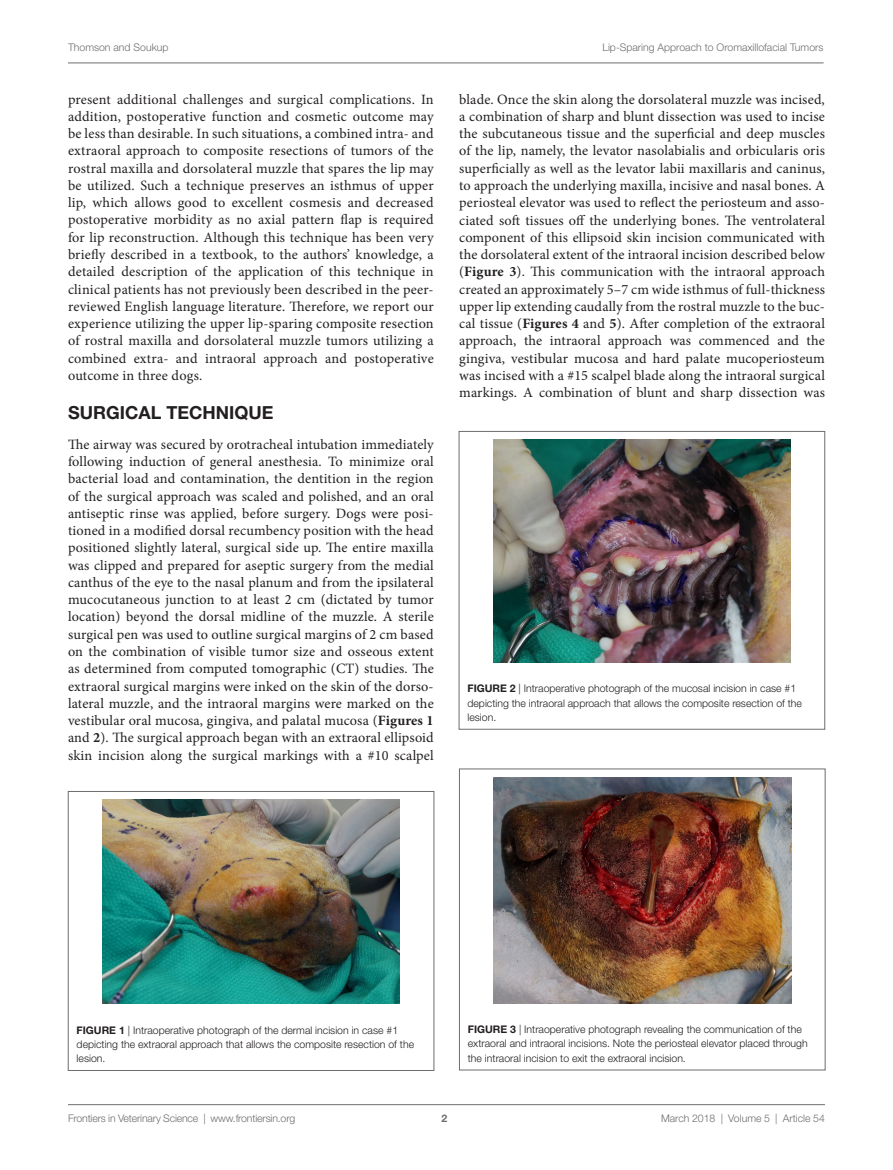
<style>
.page{position:relative;width:893px;height:1170px;background:#fff}
.page>*{position:absolute;margin:0;border:0;box-sizing:border-box;transform-origin:0 0}
.t1{font:700 18px "Helvetica Neue LT Std";color:#231f20}
.t2{font:14.25px/17.2px "Minion Pro";letter-spacing:.01em;color:#231f20;text-align:justify}
.t3{font:300 10.5px/14.2px "Helvetica Neue LT Std";color:#231f20}
.t4{font:300 10.5px "Helvetica Neue LT Std";color:#6c6d70}
.t5{font:700 10.5px "Helvetica Neue LT Std";color:#6c6d70}
.s1{font-weight:700}
</style>
<div class="page">
<img style="left:493px;top:777px;width:298px;height:225px">
<img style="left:493px;top:440px;width:298px;height:222px">
<div style="left:459px;top:431px;width:366px;height:298px;border:1px solid #6c6d70"></div>
<img style="left:102px;top:799px;width:298px;height:204px">
<div style="left:68px;top:791px;width:366px;height:279px;border:1px solid #6c6d70"></div>
<hr style="left:68px;top:63px;width:756px;height:1px;background:#6c6d70">
<hr style="left:68px;top:1104px;width:757px;height:1px;background:#6c6d70">
<p class="t4" style="left:68px;top:41px;width:102px">Thomson and Soukup</p>
<p class="t4" style="left:602px;top:41px;width:223px">Lip-Sparing Approach to Oromaxillofacial Tumors</p>
<p class="t2" style="left:68px;top:90px;width:367px">present additional challenges and surgical complications. In addition, postoperative function and cosmetic outcome may be less than desirable. In such situations, a combined intra- and extraoral approach to composite resections of tumors of the rostral maxilla and dorsolateral muzzle that spares the lip may be utilized. Such a technique preserves an isthmus of upper lip, which allows good to excellent cosmesis and decreased postoperative morbidity as no axial pattern flap is required for lip reconstruction. Although this technique has been very briefly described in a textbook, to the authors’ knowledge, a detailed description of the application of this technique in clinical patients has not previously been described in the peer&shy;reviewed English language literature. Therefore, we report our experience utilizing the upper lip-sparing composite resection of rostral maxilla and dorsolateral muzzle tumors utilizing a combined extra- and intraoral approach and postoperative outcome in three dogs.</p>
<p class="t1" style="left:68px;top:401px;width:205px">SURGICAL TECHNIQUE</p>
<p class="t2" style="left:68px;top:435px;width:367px">The airway was secured by orotracheal intubation immediately following induction of general anesthesia. To minimize oral bacterial load and contamination, the dentition in the region of the surgical approach was scaled and polished, and an oral antiseptic rinse was applied, before surgery. Dogs were posi&shy;tioned in a modified dorsal recumbency position with the head positioned slightly lateral, surgical side up. The entire maxilla was clipped and prepared for aseptic surgery from the medial canthus of the eye to the nasal planum and from the ipsilateral mucocutaneous junction to at least 2 cm (dictated by tumor location) beyond the dorsal midline of the muzzle. A sterile surgical pen was used to outline surgical margins of 2 cm based on the combination of visible tumor size and osseous extent as determined from computed tomographic (CT) studies. The extraoral surgical margins were inked on the skin of the dorso&shy;lateral muzzle, and the intraoral margins were marked on the vestibular oral mucosa, gingiva, and palatal mucosa (<span class="s1">Figures 1 </span>and <span class="s1">2</span>). The surgical approach began with an extraoral ellipsoid skin incision along the surgical markings with a #10 scalpel</p>
<p class="t2" style="left:459px;top:91px;width:367px">blade. Once the skin along the dorsolateral muzzle was incised, a combination of sharp and blunt dissection was used to incise the subcutaneous tissue and the superficial and deep muscles of the lip, namely, the levator nasolabialis and orbicularis oris superficially as well as the levator labii maxillaris and caninus, to approach the underlying maxilla, incisive and nasal bones. A periosteal elevator was used to reflect the periosteum and asso&shy;ciated soft tissues off the underlying bones. The ventrolateral component of this ellipsoid skin incision communicated with the dorsolateral extent of the intraoral incision described below (<span class="s1">Figure 3</span>). This communication with the intraoral approach created an approximately 5–7 cm wide isthmus of full-thickness upper lip extending caudally from the rostral muzzle to the buc&shy;cal tissue (<span class="s1">Figures 4</span> and <span class="s1">5</span>). After completion of the extraoral approach, the intraoral approach was commenced and the gingiva, vestibular mucosa and hard palate mucoperiosteum was incised with a #15 scalpel blade along the intraoral surgical markings. A combination of blunt and sharp dissection was</p>
<p class="t3" style="left:467px;top:681px;width:336px"><span class="s1">FIGURE 2</span> | Intraoperative photograph of the mucosal incision in case #1 depicting the intraoral approach that allows the composite resection of the lesion.</p>
<p class="t3" style="left:77px;top:1022px;width:339px"><span class="s1">FIGURE 1</span> | Intraoperative photograph of the dermal incision in case #1 depicting the extraoral approach that allows the composite resection of the lesion.</p>
<p class="t3" style="left:468px;top:1021px;width:341px"><span class="s1">FIGURE 3</span> | Intraoperative photograph revealing the communication of the extraoral and intraoral incisions. Note the periosteal elevator placed through the intraoral incision to exit the extraoral incision.</p>
<p class="t4" style="left:68px;top:1111px;width:229px">Frontiers in Veterinary Science | www.frontiersin.org</p>
<p class="t4" style="left:661px;top:1111px;width:165px">March 2018 | Volume 5 | Article 54</p>
<p class="t5" style="left:441px;top:1111px;width:7px">2</p>
</div>
